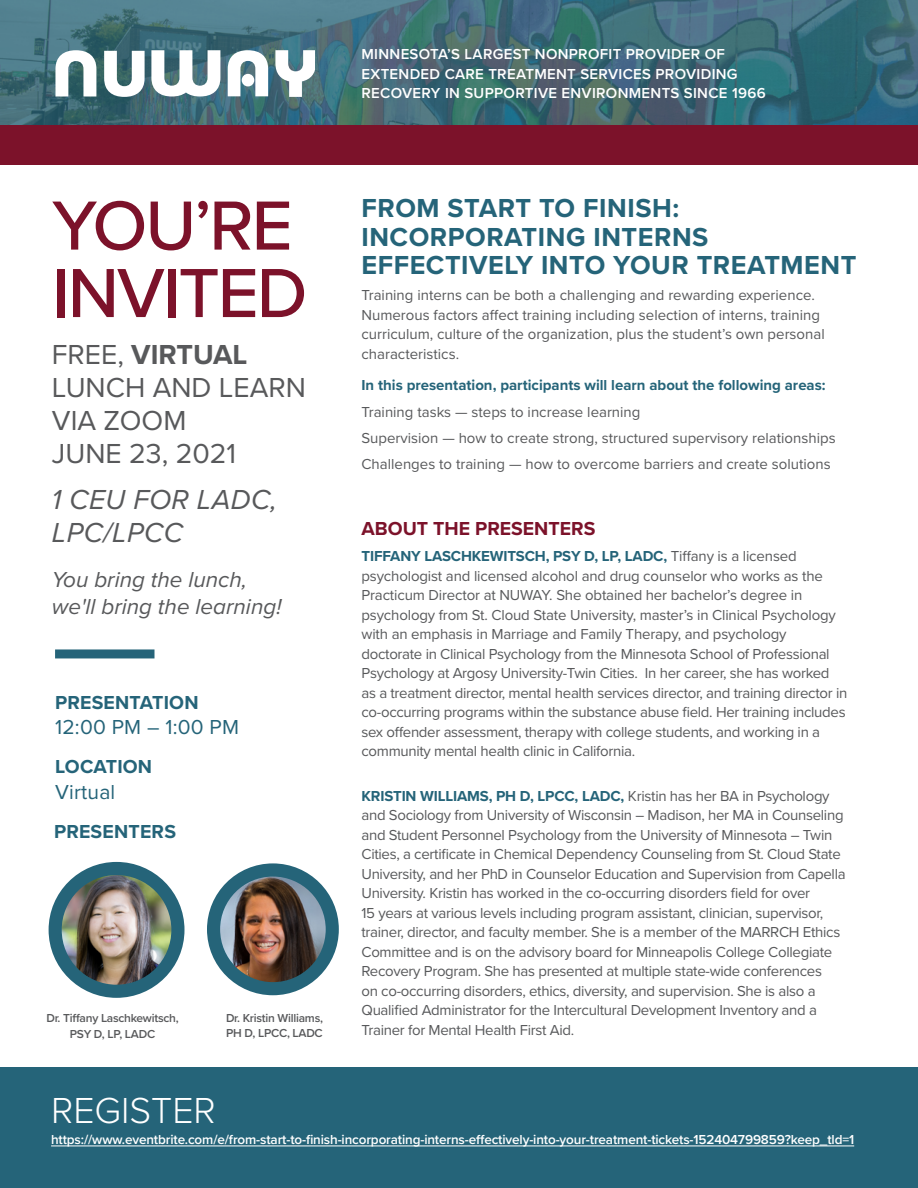
<style>
.page{position:relative;width:918px;height:1188px;background:#fff}
.page>*{position:absolute;margin:0;border:0;box-sizing:border-box;transform-origin:0 0}
.t1{font:500 72px/67.5px "Proxima Nova";letter-spacing:-.03em;color:#7c122a}
.t2{font:300 37.5px "Proxima Nova";color:#fff}
.t3{font:28.5px/33px "Proxima Nova";color:#58595b}
.t4{font:italic 28.5px/33px "Proxima Nova";letter-spacing:.01em;color:#58595b}
.t5{font:700 27px/28.5px "Proxima Nova";letter-spacing:.02em;color:#256479}
.t6{font:italic 22.5px/27px "Proxima Nova";color:#58595b}
.t7{font:21px "Proxima Nova";letter-spacing:.01em;color:#256479}
.t8{font:700 19.5px "Proxima Nova";letter-spacing:.01em;color:#256479}
.t9{font:700 19.5px "Proxima Nova";color:#7c122a}
.t10{font:15px/19.5px "Proxima Nova";letter-spacing:-.02em;color:#58595b}
.t11{font:15px/19.5px "Proxima Nova";color:#58595b}
.t12{font:600 15px/19.5px "Proxima Nova";letter-spacing:.02em;color:#fff}
.t13{font:700 15px "Proxima Nova";color:#256479}
.t14{font:600 13.5px "Proxima Nova";letter-spacing:-.01em;color:#fff}
.t15{font:600 12px/16.5px "Proxima Nova";letter-spacing:-.02em;color:#58595b;text-align:center}
.s1{font-weight:700}
.s2{font-weight:700;color:#256479}
</style>
<div class="page">
<div style="left:0;top:1067px;width:918px;height:121px;background:#256479"></div>
<img style="left:0;top:0;width:918px;height:125px">
<div style="left:0;top:125px;width:918px;height:40px;background:#7c122a"></div>
<svg style="left:228px;top:50px;width:40px;height:46px"></svg>
<svg style="left:275px;top:50px;width:40px;height:47px"></svg>
<svg style="left:55px;top:50px;width:41px;height:47px"></svg>
<svg style="left:151px;top:50px;width:69px;height:47px"></svg>
<svg style="left:104px;top:51px;width:41px;height:46px"></svg>
<div style="left:55px;top:649px;width:99px;height:9px;background:#256479"></div>
<hr style="left:51px;top:1145px;width:803px;height:1px;background:#fff">
<img style="left:55px;top:868px;width:123px;height:123px;border-radius:61px">
<div style="left:49px;top:862px;width:135px;height:136px;border:13px solid #256479;border-radius:50%"></div>
<img style="left:214px;top:870px;width:118px;height:119px;border-radius:59px">
<div style="left:207px;top:863px;width:132px;height:132px;border:13px solid #256479;border-radius:50%"></div>
<p class="t12" style="left:362px;top:44px;width:406px">MINNESOTA’S LARGEST NONPROFIT PROVIDER OF<br>EXTENDED CARE TREATMENT SERVICES PROVIDING<br>RECOVERY IN SUPPORTIVE ENVIRONMENTS SINCE 1966</p>
<h1 class="t1" style="left:52px;top:189px;width:257px">YOU’RE<br>INVITED</h1>
<h3 class="t3" style="left:52px;top:336px;width:256px">FREE, <span class="s1">VIRTUAL<br></span>LUNCH AND LEARN<br>VIA ZOOM<br>JUNE 23, 2021</h3>
<h3 class="t4" style="left:52px;top:482px;width:227px">1 CEU FOR LADC,<br>LPC/LPCC</h3>
<h3 class="t6" style="left:52px;top:565px;width:231px">You bring the lunch, we'll bring the learning!</h3>
<h3 class="t8" style="left:55px;top:688px;width:145px">PRESENTATION</h3>
<h3 class="t7" style="left:55px;top:712px;width:185px">12:00 PM – 1:00 PM</h3>
<h3 class="t8" style="left:55px;top:752px;width:99px">LOCATION</h3>
<h3 class="t7" style="left:55px;top:776px;width:62px">Virtual</h3>
<h3 class="t8" style="left:54px;top:817px;width:124px">PRESENTERS</h3>
<p class="t15" style="left:46px;top:1009px;width:134px">Dr. Tiffany Laschkewitsch,<br>PSY D, LP, LADC</p>
<p class="t15" style="left:226px;top:1010px;width:99px;line-height:15px;text-align:left">Dr. Kristin Williams,<br>PH D, LPCC, LADC</p>
<h2 class="t2" style="left:51px;top:1082px;width:166px">REGISTER</h2>
<h3 class="t5" style="left:362px;top:193px;width:497px">FROM START TO FINISH:<br>INCORPORATING INTERNS<br>EFFECTIVELY INTO YOUR TREATMENT</h3>
<p class="t11" style="left:362px;top:285px;width:465px">Training interns can be both a challenging and rewarding experience.<br>Numerous factors affect training including selection of interns, training curriculum, culture of the organization, plus the student’s own personal characteristics.</p>
<p class="t13" style="left:362px;top:374px;width:466px">In this presentation, participants will learn about the following areas:</p>
<p class="t11" style="left:362px;top:398px;width:476px;line-height:26.2px">Training tasks — steps to increase learning<br>Supervision — how to create strong, structured supervisory relationships<br>Challenges to training — how to overcome barriers and create solutions</p>
<h3 class="t9" style="left:362px;top:514px;width:236px">ABOUT THE PRESENTERS</h3>
<p class="t10" style="left:362px;top:546px;width:487px"><span class="s2">TIFFANY LASCHKEWITSCH, PSY D, LP, LADC,</span> Tiffany is a licensed psychologist and licensed alcohol and drug counselor who works as the Practicum Director at NUWAY. She obtained her bachelor’s degree in psychology from St. Cloud State University, master’s in Clinical Psychology with an emphasis in Marriage and Family Therapy, and psychology doctorate in Clinical Psychology from the Minnesota School of Professional Psychology at Argosy University-Twin Cities. In her career, she has worked as a treatment director, mental health services director, and training director in co-occurring programs within the substance abuse field. Her training includes sex offender assessment, therapy with college students, and working in a community mental health clinic in California.</p>
<p class="t10" style="left:362px;top:785px;width:486px"><span class="s2">KRISTIN WILLIAMS, PH D, LPCC, LADC,</span> Kristin has her BA in Psychology and Sociology from University of Wisconsin – Madison, her MA in Counseling and Student Personnel Psychology from the University of Minnesota – Twin Cities, a certificate in Chemical Dependency Counseling from St. Cloud State University, and her PhD in Counselor Education and Supervision from Capella University. Kristin has worked in the co-occurring disorders field for over<br>15 years at various levels including program assistant, clinician, supervisor, trainer, director, and faculty member. She is a member of the MARRCH Ethics Committee and is on the advisory board for Minneapolis College Collegiate Recovery Program. She has presented at multiple state-wide conferences<br>on co-occurring disorders, ethics, diversity, and supervision. She is also a Qualified Administrator for the Intercultural Development Inventory and a Trainer for Mental Health First Aid.</p>
<p class="t14" style="left:51px;top:1129px;width:805px">https://www.eventbrite.com/e/from-start-to-finish-incorporating-interns-effectively-into-your-treatment-tickets-152404799859?keep_tld=1</p>
</div>
